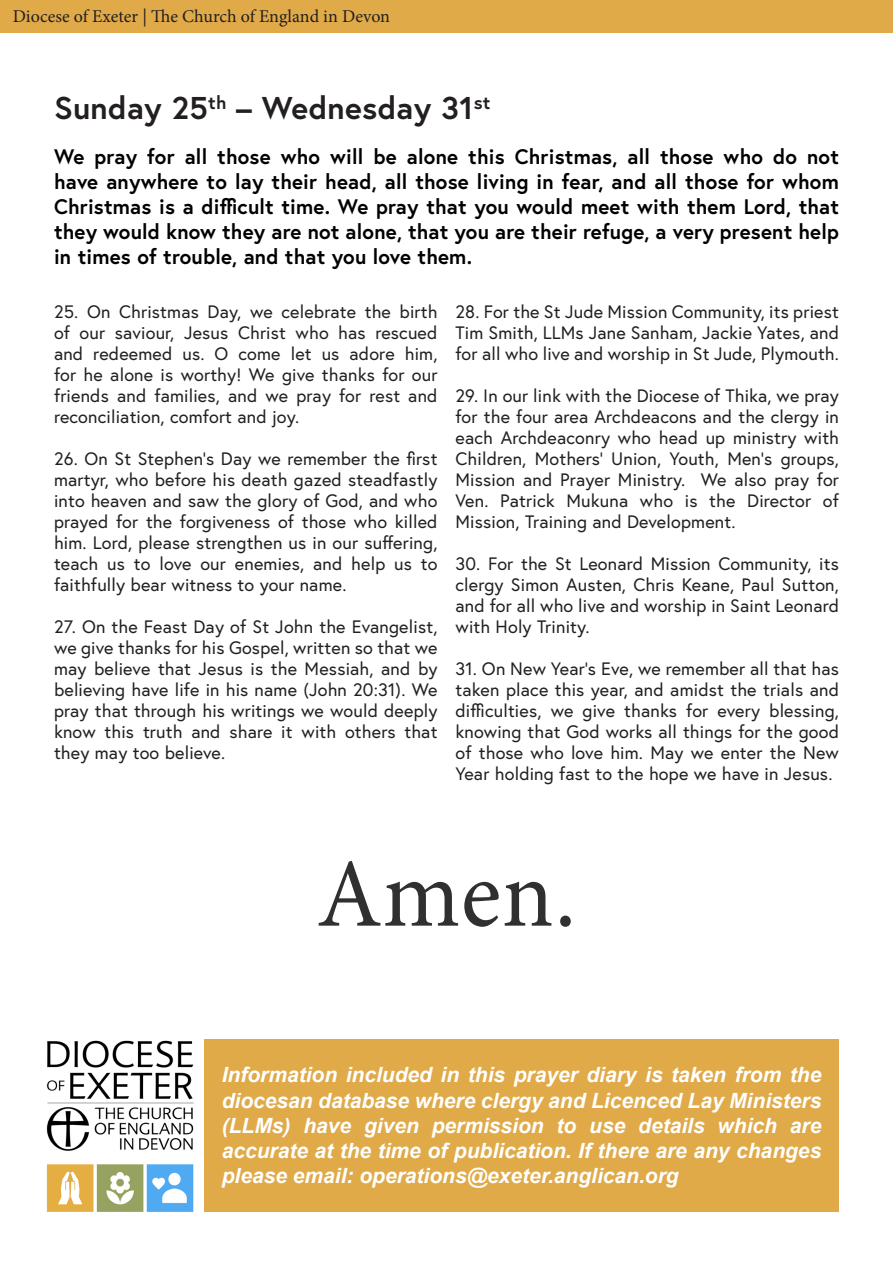
<style>
.page{position:relative;width:893px;height:1263px;background:#fff}
.page>*{position:absolute;margin:0;border:0;box-sizing:border-box;transform-origin:0 0}
.t1{font:97.5px "Minion Pro";color:#312f30}
.t2{font:700 31.5px "Europa";letter-spacing:.01em;color:#231f20}
.t3{font:700 21px/25.2px "Europa";letter-spacing:.01em;color:#000;text-align:justify}
.t4{font:italic 700 21px/25.2px "Arial";color:#fff;text-align:justify}
.t5{font:18px/21px "Europa";letter-spacing:.01em;color:#231f20;text-align:justify}
.t6{font:18px "Minion Pro";color:#231f20}
</style>
<div class="page">
<div style="left:0;top:0;width:893px;height:32px;background:#e0aa49"></div>
<img style="left:46px;top:1040px;width:148px;height:172px">
<div style="left:204px;top:1039px;width:635px;height:173px;background:#e0aa49"></div>
<p class="t6" style="left:13px;top:5px;width:379px">Diocese of Exeter | The Church of England in Devon</p>
<p class="t2" style="left:54px;top:87px;width:438px">Sunday 25<sup>th</sup> – Wednesday 31<sup>st</sup></p>
<p class="t3" style="left:54px;top:143px;width:787px">We pray for all those who will be alone this Christmas, all those who do not have anywhere to lay their head, all those living in fear, and all those for whom Christmas is a difficult time. We pray that you would meet with them Lord, that they would know they are not alone, that you are their refuge, a very present help in times of trouble, and that you love them.</p>
<p class="t5" style="left:54px;top:301px;width:385px">25. On Christmas Day, we celebrate the birth of our saviour, Jesus Christ who has rescued and redeemed us. O come let us adore him, for he alone is worthy! We give thanks for our friends and families, and we pray for rest and reconciliation, comfort and joy.</p>
<p class="t5" style="left:54px;top:448px;width:385px">26. On St Stephen’s Day we remember the first martyr, who before his death gazed steadfastly into heaven and saw the glory of God, and who prayed for the forgiveness of those who killed him. Lord, please strengthen us in our suffering, teach us to love our enemies, and help us to faithfully bear witness to your name.</p>
<p class="t5" style="left:54px;top:616px;width:385px">27. On the Feast Day of St John the Evangelist, we give thanks for his Gospel, written so that we may believe that Jesus is the Messiah, and by believing have life in his name (John 20:31). We pray that through his writings we would deeply know this truth and share it with others that they may too believe.</p>
<p class="t5" style="left:455px;top:301px;width:385px">28. For the St Jude Mission Community, its priest Tim Smith, LLMs Jane Sanham, Jackie Yates, and for all who live and worship in St Jude, Plymouth.</p>
<p class="t5" style="left:455px;top:385px;width:385px">29. In our link with the Diocese of Thika, we pray for the four area Archdeacons and the clergy in each Archdeaconry who head up ministry with Children, Mothers’ Union, Youth, Men’s groups, Mission and Prayer Ministry. We also pray for Ven. Patrick Mukuna who is the Director of Mission, Training and Development.</p>
<p class="t5" style="left:455px;top:553px;width:385px">30. For the St Leonard Mission Community, its clergy Simon Austen, Chris Keane, Paul Sutton, and for all who live and worship in Saint Leonard with Holy Trinity.</p>
<p class="t5" style="left:455px;top:658px;width:385px">31. On New Year’s Eve, we remember all that has taken place this year, and amidst the trials and difficulties, we give thanks for every blessing, knowing that God works all things for the good of those who love him. May we enter the New Year holding fast to the hope we have in Jesus.</p>
<p class="t1" style="left:317px;top:829px;width:261px">Amen.</p>
<p class="t4" style="left:222px;top:1063px;width:601px">Information included in this prayer diary is taken from the diocesan database where clergy and Licenced Lay Ministers (LLMs) have given permission to use details which are accurate at the time of publication. If there are any changes please email: operations@exeter.anglican.org</p>
</div>
